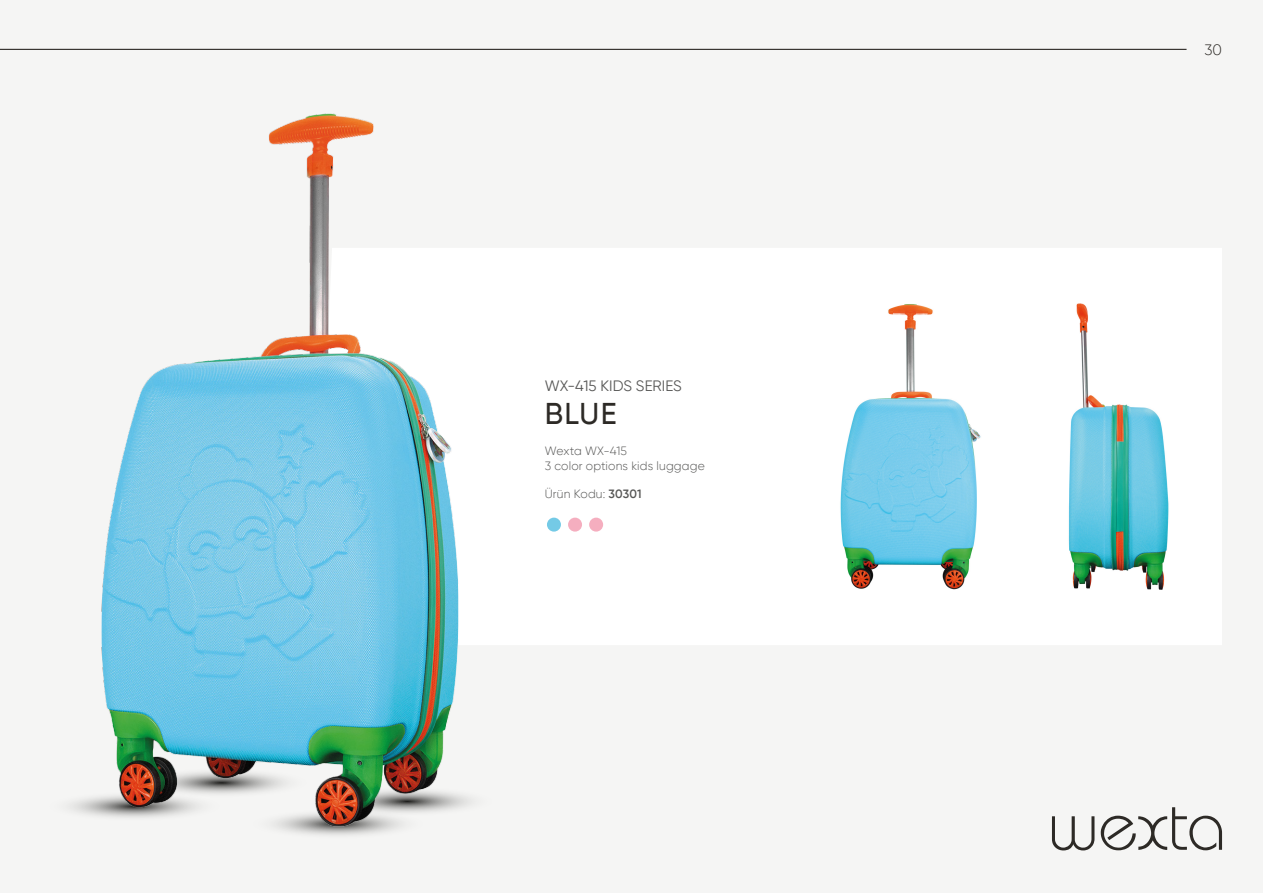
<style>
.page{position:relative;width:1263px;height:893px;background:#f5f5f4}
.page>*{position:absolute;margin:0;border:0;box-sizing:border-box;transform-origin:0 0}
.t1{font:500 30px "Gilroy";color:#2d2a26}
.t2{font:15px "Gilroy";letter-spacing:.01em;color:#575756}
.t3{font:300 15px "Gilroy";color:#2d2a26}
.t4{font:300 12px/14.4px "Gilroy";letter-spacing:.015em;color:#575756}
.s1{font-weight:600}
</style>
<div class="page">
<div style="left:459px;top:248px;width:763px;height:397px;background:#fff"></div>
<img style="left:822px;top:298px;width:178px;height:297px">
<img style="left:1029px;top:294px;width:178px;height:305px">
<div style="left:547px;top:518px;width:14px;height:14px;background:#74cae6;border-radius:50%"></div>
<div style="left:568px;top:518px;width:14px;height:14px;background:#f5aebf;border-radius:50%"></div>
<div style="left:589px;top:518px;width:14px;height:14px;background:#f5aebf;border-radius:50%"></div>
<svg style="left:69px;top:795px;width:403px;height:40px"></svg>
<img style="left:101px;top:113px;width:358px;height:713px">
<svg style="left:1052px;top:816px;width:42px;height:34px"></svg>
<svg style="left:1101px;top:807px;width:121px;height:43px"></svg>
<hr style="left:0;top:49px;width:1186px;height:1px;background:#2d2a26">
<p class="t2" style="left:545px;top:377px;width:139px">WX-415 KIDS SERIES</p>
<h1 class="t1" style="left:545px;top:395px;width:73px">BLUE</h1>
<p class="t4" style="left:545px;top:444px;width:162px">Wexta WX-415<br>3 color options kids luggage</p>
<p class="t4" style="left:545px;top:487px;width:98px">Ürün Kodu: <span class="s1">30301</span></p>
<p class="t3" style="left:1204px;top:41px;width:19px">30</p>
</div>
